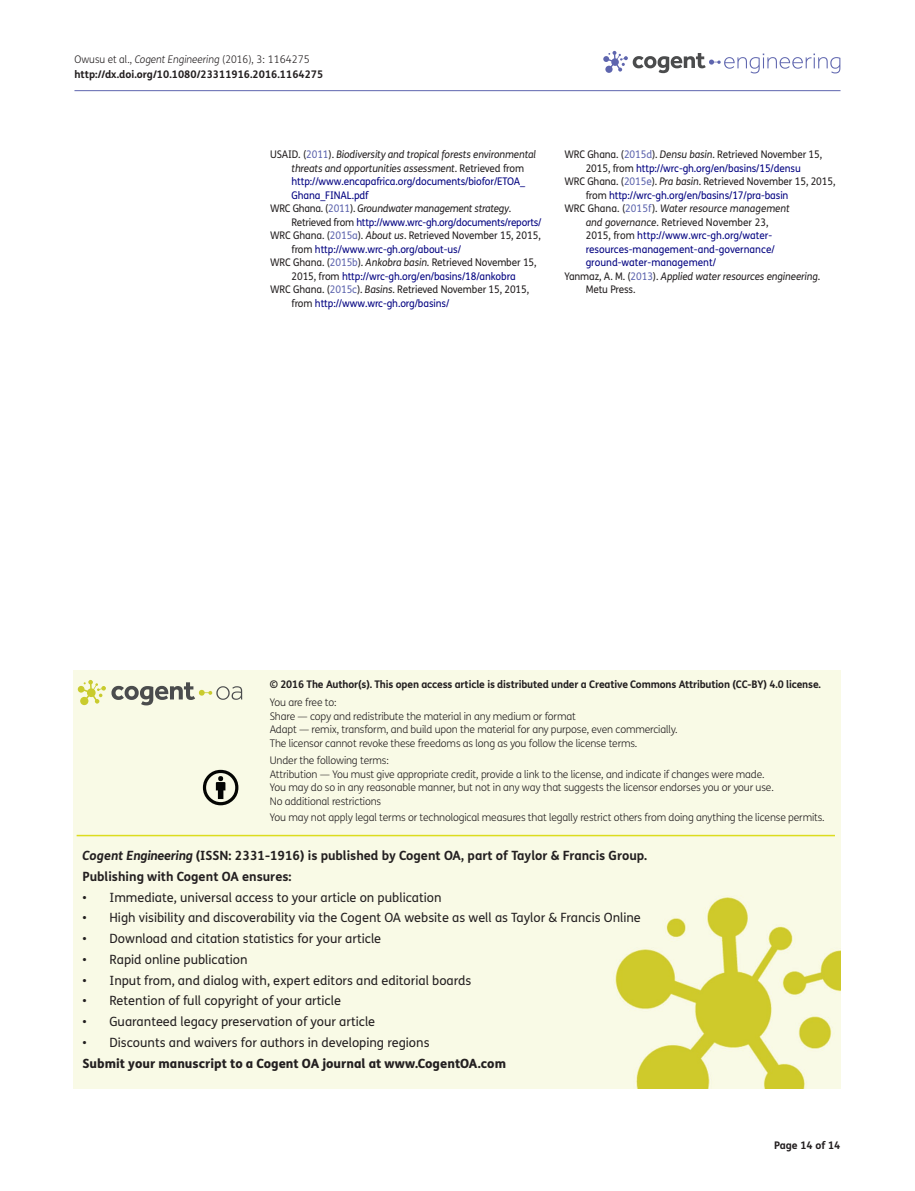
<style>
.page{position:relative;width:915px;height:1191px;background:#fff}
.page>*{position:absolute;margin:0;border:0;box-sizing:border-box;transform-origin:0 0}
.t1{font:12.75px "FS Me Pro";color:#231f20}
.t2{font:700 12.75px/20.7px "FS Me Pro";color:#231f20}
.t3{font:800 12.75px "FS Me Pro";color:#231f20}
.t4{font:300 10.5px/13.5px "FS Me Pro";letter-spacing:-.015em;color:#231f20}
.t5{font:10.5px "FS Me Pro";letter-spacing:-.01em;color:#000080;scale:.95 1}
.t6{font:10.5px "FS Me Pro";letter-spacing:-.01em;color:#231f20;scale:.95 1}
.t7{font:italic 10.5px "FS Me Pro";letter-spacing:-.01em;color:#231f20;scale:.95 1}
.t8{font:700 10.5px/15px "FS Me Pro";letter-spacing:-.015em;color:#231f20}
.s1{font-weight:300}
.s2{font-weight:300;font-style:italic}
.s3{font-style:normal}
.s4{font-style:normal;color:#5e65ae}
.s5{color:#231f20}
.s6{color:#5e65ae}
.s7{font-style:italic}
</style>
<div class="page">
<svg style="left:603px;top:51px;width:237px;height:22px"></svg>
<hr style="left:74px;top:90px;width:766px;height:1px;background:#5e65ae">
<div style="left:74px;top:671px;width:766px;height:417px;background:#f9fae6"></div>
<svg style="left:78px;top:680px;width:164px;height:25px;background:#d2d3ba"></svg>
<svg style="left:203px;top:770px;width:35px;height:35px"></svg>
<hr style="left:77px;top:835px;width:757px;height:1px;background:#dcdc1e">
<p class="t8" style="left:74px;top:51px;width:250px"><span class="s1">Owusu et al.,</span> <span class="s2">Cogent Engineering</span> <span class="s1">(2016), 3: 1164275 </span>http://dx.doi.org/10.1080/23311916.2016.1164275</p>
<p class="t7" style="left:270px;top:147px;width:281px"><span class="s3">USAID. (</span><span class="s4">2011</span><span class="s3">).</span> Biodiversity and tropical forests environmental</p>
<p class="t7" style="left:291px;top:161px;width:246px">threats and opportunities assessment<span class="s3">. Retrieved from</span></p>
<p class="t5" style="left:291px;top:174px;width:247px">http://www.encapafrica.org/documents/biofor/ETOA_</p>
<p class="t5" style="left:291px;top:188px;width:83px">Ghana_FINAL.pdf</p>
<p class="t7" style="left:270px;top:201px;width:255px"><span class="s3">WRC Ghana. (</span><span class="s4">2011</span><span class="s3">).</span> Groundwater management strategy<span class="s3">.</span></p>
<p class="t5" style="left:291px;top:215px;width:264px"><span class="s5">Retrieved from</span> http://www.wrc-gh.org/documents/reports/</p>
<p class="t6" style="left:270px;top:228px;width:286px">WRC Ghana. (<span class="s6">2015a</span>). <span class="s7">About us</span>. Retrieved November 15, 2015,</p>
<p class="t5" style="left:291px;top:242px;width:180px"><span class="s5">from</span> http://www.wrc-gh.org/about-us/</p>
<p class="t6" style="left:270px;top:255px;width:282px">WRC Ghana. (<span class="s6">2015b</span>). <span class="s7">Ankobra basin</span>. Retrieved November 15,</p>
<p class="t5" style="left:291px;top:269px;width:237px"><span class="s5">2015, from</span> http://wrc-gh.org/en/basins/18/ankobra</p>
<p class="t6" style="left:270px;top:282px;width:274px">WRC Ghana. (<span class="s6">2015c</span>). <span class="s7">Basins</span>. Retrieved November 15, 2015,</p>
<p class="t5" style="left:291px;top:296px;width:167px"><span class="s5">from</span> http://www.wrc-gh.org/basins/</p>
<p class="t6" style="left:564px;top:147px;width:273px">WRC Ghana. (<span class="s6">2015d</span>). <span class="s7">Densu basin</span>. Retrieved November 15,</p>
<p class="t5" style="left:585px;top:161px;width:228px"><span class="s5">2015, from</span> http://wrc-gh.org/en/basins/15/densu</p>
<p class="t6" style="left:564px;top:174px;width:287px">WRC Ghana. (<span class="s6">2015e</span>). <span class="s7">Pra basin</span>. Retrieved November 15, 2015,</p>
<p class="t5" style="left:585px;top:188px;width:215px"><span class="s5">from</span> http://wrc-gh.org/en/basins/17/pra-basin</p>
<p class="t7" style="left:564px;top:201px;width:239px"><span class="s3">WRC Ghana. (</span><span class="s4">2015f</span><span class="s3">).</span> Water resource management</p>
<p class="t6" style="left:585px;top:215px;width:194px"><span class="s7">and governance</span>. Retrieved November 23,</p>
<p class="t5" style="left:585px;top:228px;width:198px"><span class="s5">2015, from</span> http://www.wrc-gh.org/water-</p>
<p class="t5" style="left:585px;top:242px;width:200px">resources-management-and-governance/</p>
<p class="t5" style="left:585px;top:255px;width:139px">ground-water-management/</p>
<p class="t7" style="left:564px;top:269px;width:271px"><span class="s3">Yanmaz, A. M. (</span><span class="s4">2013</span><span class="s3">).</span> Applied water resources engineering<span class="s3">.</span></p>
<p class="t6" style="left:585px;top:282px;width:54px">Metu Press.</p>
<p class="t8" style="left:270px;top:676px;width:552px">© 2016 The Author(s). This open access article is distributed under a Creative Commons Attribution (CC-BY) 4.0 license.</p>
<p class="t4" style="left:270px;top:695px;width:409px">You are free to:<br>Share — copy and redistribute the material in any medium or format<br>Adapt — remix, transform, and build upon the material for any purpose, even commercially.<br>The licensor cannot revoke these freedoms as long as you follow the license terms.</p>
<p class="t4" style="left:270px;top:753px;width:505px">Under the following terms:<br>Attribution — You must give appropriate credit, provide a link to the license, and indicate if changes were made.<br>You may do so in any reasonable manner, but not in any way that suggests the licensor endorses you or your use.<br>No additional restrictions</p>
<p class="t4" style="left:270px;top:810px;width:556px">You may not apply legal terms or technological measures that legally restrict others from doing anything the license permits.</p>
<p class="t2" style="left:82px;top:844px;width:566px"><span class="s7">Cogent Engineering</span> (ISSN: 2331-1916) is published by Cogent OA, part of Taylor &amp; Francis Group.<br>Publishing with Cogent OA ensures:</p>
<p class="t1" style="left:82px;top:888px;width:360px">• Immediate, universal access to your article on publication</p>
<p class="t1" style="left:82px;top:909px;width:559px">• High visibility and discoverability via the Cogent OA website as well as Taylor &amp; Francis Online</p>
<p class="t1" style="left:82px;top:930px;width:300px">• Download and citation statistics for your article</p>
<p class="t1" style="left:82px;top:950px;width:166px">• Rapid online publication</p>
<p class="t1" style="left:82px;top:971px;width:390px">• Input from, and dialog with, expert editors and editorial boards</p>
<p class="t1" style="left:82px;top:992px;width:260px">• Retention of full copyright of your article</p>
<p class="t1" style="left:82px;top:1013px;width:294px">• Guaranteed legacy preservation of your article</p>
<p class="t1" style="left:82px;top:1033px;width:348px">• Discounts and waivers for authors in developing regions</p>
<p class="t3" style="left:82px;top:1053px;width:425px">Submit your manuscript to a Cogent OA journal at www.CogentOA.com</p>
<p class="t8" style="left:773px;top:1137px;width:68px">Page 14 of 14</p>
</div>
